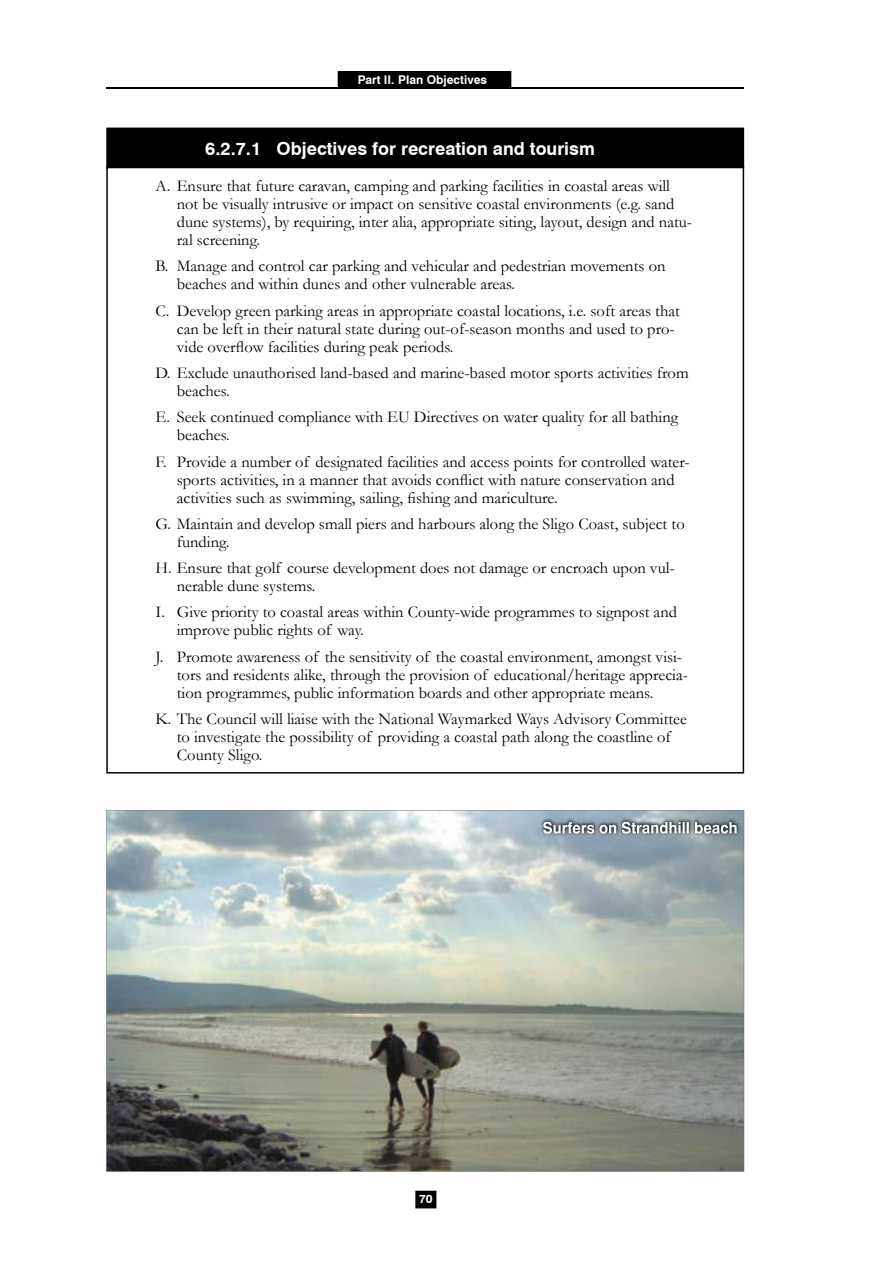
<style>
.page{position:relative;width:893px;height:1263px;background:#fff}
.page>*{position:absolute;margin:0;border:0;box-sizing:border-box;transform-origin:0 0}
.t1{font:700 18px "Swiss 721 BT";color:#fff}
.t2{font:16.5px/18px "Garamond";color:#000}
.t3{font:700 12px "Swiss 721 BT";color:#fff}
</style>
<div class="page">
<div style="left:107px;top:128px;width:636px;height:39px;background:#000"></div>
<hr style="left:106px;top:128px;width:638px;height:1px;background:#000">
<hr style="left:106px;top:129px;width:2px;height:38px;background:#000">
<hr style="left:743px;top:129px;width:1px;height:38px;background:#000">
<hr style="left:106px;top:167px;width:638px;height:1px;background:#000">
<hr style="left:106px;top:168px;width:2px;height:604px;background:#000">
<hr style="left:743px;top:168px;width:1px;height:604px;background:#000">
<hr style="left:106px;top:772px;width:638px;height:1px;background:#000">
<svg style="left:106px;top:810px;width:638px;height:361px"></svg>
<img style="left:539px;top:817px;width:202px;height:21px">
<svg style="left:543px;top:822px;width:194px;height:12px"></svg>
<div style="left:338px;top:72px;width:173px;height:16px;background:#000"></div>
<hr style="left:338px;top:71px;width:173px;height:2px;background:#000">
<svg style="left:511px;top:71px;width:1px;height:17px"></svg>
<hr style="left:106px;top:88px;width:638px;height:1px;background:#000">
<svg style="left:415px;top:1191px;width:22px;height:18px"></svg>
<p class="t3" style="left:358px;top:72px;width:131px">Part II. Plan Objectives</p>
<p class="t1" style="left:205px;top:137px;width:391px">6.2.7.1 Objectives for recreation and tourism</p>
<p class="t2" style="left:177px;top:176px;width:517px;text-indent:-21px">A. Ensure that future caravan, camping and parking facilities in coastal areas will not be visually intrusive or impact on sensitive coastal environments (e.g. sand dune systems), by requiring, inter alia, appropriate siting, layout, design and natu&shy;ral screening.</p>
<p class="t2" style="left:177px;top:257px;width:490px;text-indent:-21px">B. Manage and control car parking and vehicular and pedestrian movements on beaches and within dunes and other vulnerable areas.</p>
<p class="t2" style="left:177px;top:301px;width:505px;text-indent:-21px">C. Develop green parking areas in appropriate coastal locations, i.e. soft areas that can be left in their natural state during out-of-season months and used to pro&shy;vide overflow facilities during peak periods.</p>
<p class="t2" style="left:177px;top:363px;width:513px;text-indent:-21px">D. Exclude unauthorised land-based and marine-based motor sports activities from beaches.</p>
<p class="t2" style="left:177px;top:408px;width:503px;text-indent:-21px">E. Seek continued compliance with EU Directives on water quality for all bathing beaches.</p>
<p class="t2" style="left:177px;top:452px;width:514px;text-indent:-21px">F. Provide a number of designated facilities and access points for controlled water&shy;sports activities, in a manner that avoids conflict with nature conservation and activities such as swimming, sailing, fishing and mariculture.</p>
<p class="t2" style="left:177px;top:514px;width:509px;text-indent:-21px">G. Maintain and develop small piers and harbours along the Sligo Coast, subject to funding.</p>
<p class="t2" style="left:177px;top:558px;width:499px;text-indent:-21px">H. Ensure that golf course development does not damage or encroach upon vul&shy;nerable dune systems.</p>
<p class="t2" style="left:177px;top:603px;width:502px;text-indent:-21px">I. Give priority to coastal areas within County-wide programmes to signpost and improve public rights of way.</p>
<p class="t2" style="left:177px;top:647px;width:513px;text-indent:-21px">J. Promote awareness of the sensitivity of the coastal environment, amongst visi&shy;tors and residents alike, through the provision of educational/heritage apprecia&shy;tion programmes, public information boards and other appropriate means.</p>
<p class="t2" style="left:177px;top:709px;width:512px;text-indent:-21px">K. The Council will liaise with the National Waymarked Ways Advisory Committee to investigate the possibility of providing a coastal path along the coastline of<br>County Sligo.</p>
<p class="t3" style="left:419px;top:1192px;width:15px">70</p>
</div>
